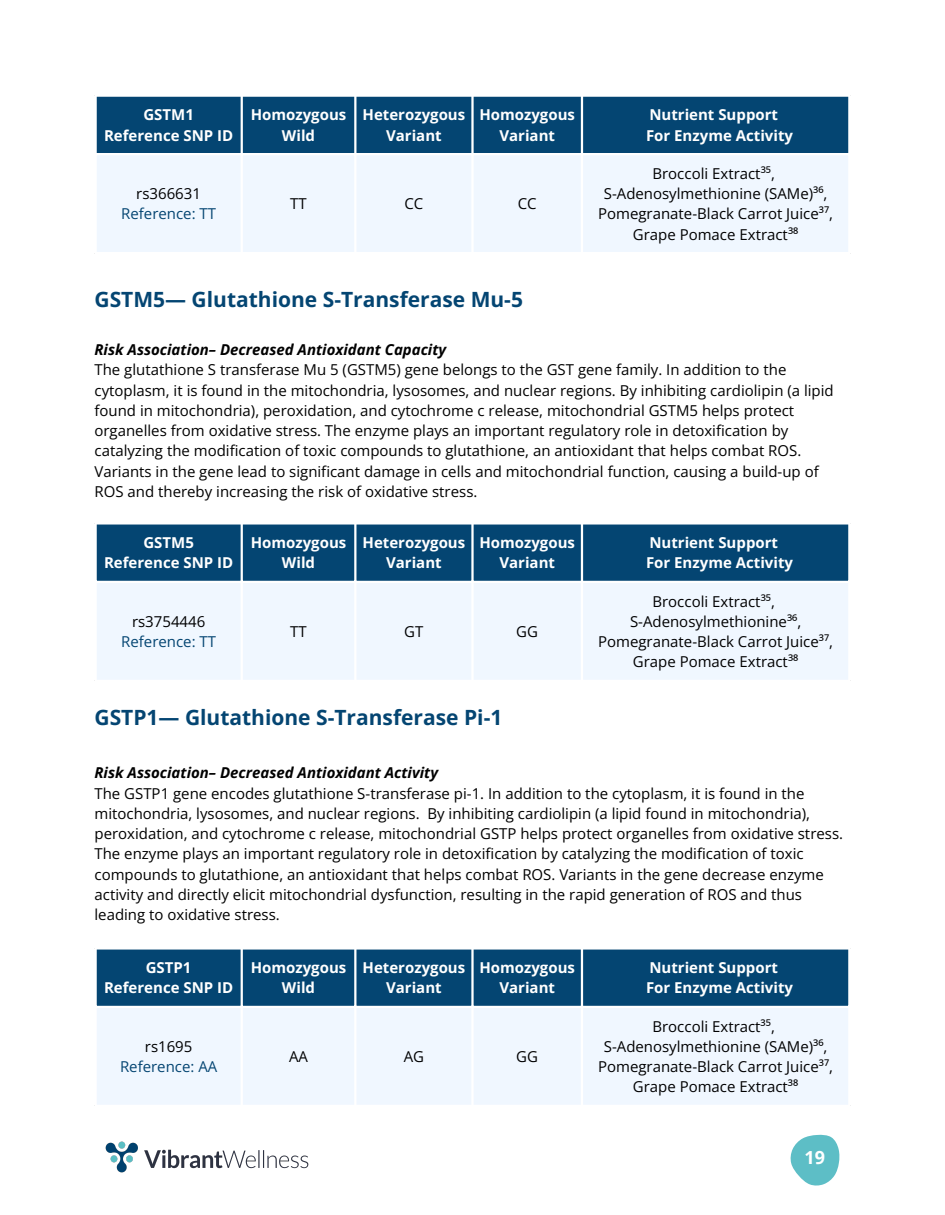
<style>
.page{position:relative;width:945px;height:1215px;background:#fff}
.page>*{position:absolute;margin:0;border:0;box-sizing:border-box;transform-origin:0 0}
.t1{font:700 21px "Open Sans";color:#044572}
.t2{font:700 18px "Open Sans";color:#fff}
.t3{font:15px/20.2px "Open Sans";color:#000;text-align:center}
.t4{font:700 15px/20.2px "Open Sans";color:#fff;text-align:center}
.t5{font:italic 700 15px "Open Sans";color:#000}
.t6{font:15px "Open Sans";color:#044572}
</style>
<div class="page">
<img style="left:105px;top:1142px;width:204px;height:30px">
<svg style="left:790px;top:1135px;width:49px;height:51px"></svg>
<div style="left:97px;top:97px;width:751px;height:56px;background:#044572"></div>
<div style="left:97px;top:155px;width:751px;height:97px;background:#f0f7ff"></div>
<hr style="left:241px;top:97px;width:2px;height:155px;background:#fff">
<hr style="left:354px;top:97px;width:2px;height:155px;background:#fff">
<hr style="left:471px;top:97px;width:3px;height:155px;background:#fff">
<hr style="left:581px;top:97px;width:2px;height:155px;background:#fff">
<div style="left:97px;top:525px;width:751px;height:56px;background:#044572"></div>
<div style="left:97px;top:583px;width:751px;height:97px;background:#f0f7ff"></div>
<hr style="left:241px;top:525px;width:2px;height:155px;background:#fff">
<hr style="left:354px;top:525px;width:2px;height:155px;background:#fff">
<hr style="left:471px;top:525px;width:3px;height:155px;background:#fff">
<hr style="left:581px;top:525px;width:2px;height:155px;background:#fff">
<div style="left:97px;top:950px;width:751px;height:56px;background:#044572"></div>
<div style="left:97px;top:1008px;width:751px;height:97px;background:#f0f7ff"></div>
<hr style="left:241px;top:950px;width:2px;height:155px;background:#fff">
<hr style="left:354px;top:950px;width:2px;height:155px;background:#fff">
<hr style="left:471px;top:950px;width:3px;height:155px;background:#fff">
<hr style="left:581px;top:950px;width:2px;height:155px;background:#fff">
<p class="t4" style="left:143px;top:104px;width:52px">GSTM1</p>
<p class="t4" style="left:104px;top:125px;width:131px">Reference SNP ID</p>
<p class="t3" style="left:136px;top:183px;width:66px">rs366631</p>
<p class="t6" style="left:121px;top:203px;width:96px">Reference: TT</p>
<p class="t4" style="left:251px;top:104px;width:97px">Homozygous</p>
<p class="t4" style="left:282px;top:125px;width:35px">Wild</p>
<p class="t4" style="left:363px;top:104px;width:104px">Heterozygous<br>Variant</p>
<p class="t4" style="left:479px;top:104px;width:97px">Homozygous</p>
<p class="t4" style="left:499px;top:125px;width:57px">Variant</p>
<p class="t3" style="left:290px;top:193px;width:18px">TT</p>
<p class="t3" style="left:404px;top:193px;width:20px">CC</p>
<p class="t3" style="left:518px;top:193px;width:20px">CC</p>
<p class="t4" style="left:649px;top:104px;width:130px">Nutrient Support</p>
<p class="t4" style="left:646px;top:125px;width:149px">For Enzyme Activity</p>
<h1 class="t3" style="left:652px;top:163px;width:124px">Broccoli Extract³⁵,</h1>
<p class="t3" style="left:598px;top:183px;width:237px">S-Adenosylmethionine (SAMe)³⁶,<br>Pomegranate-Black Carrot Juice³⁷,<br>Grape Pomace Extract³⁸</p>
<p class="t1" style="left:94px;top:284px;width:430px">GSTM5— Glutathione S-Transferase Mu-5</p>
<p class="t5" style="left:94px;top:339px;width:353px">Risk Association– Decreased Antioxidant Capacity</p>
<p class="t3" style="left:94px;top:359px;width:741px;text-align:left">The glutathione S transferase Mu 5 (GSTM5) gene belongs to the GST gene family. In addition to the cytoplasm, it is found in the mitochondria, lysosomes, and nuclear regions. By inhibiting cardiolipin (a lipid found in mitochondria), peroxidation, and cytochrome c release, mitochondrial GSTM5 helps protect organelles from oxidative stress. The enzyme plays an important regulatory role in detoxification by catalyzing the modification of toxic compounds to glutathione, an antioxidant that helps combat ROS.<br>Variants in the gene lead to significant damage in cells and mitochondrial function, causing a build-up of ROS and thereby increasing the risk of oxidative stress.</p>
<p class="t4" style="left:143px;top:532px;width:52px">GSTM5</p>
<p class="t4" style="left:104px;top:552px;width:131px">Reference SNP ID</p>
<p class="t4" style="left:649px;top:532px;width:130px">Nutrient Support</p>
<p class="t4" style="left:646px;top:552px;width:149px">For Enzyme Activity</p>
<p class="t4" style="left:251px;top:532px;width:97px">Homozygous</p>
<p class="t4" style="left:282px;top:552px;width:35px">Wild</p>
<p class="t4" style="left:363px;top:532px;width:104px">Heterozygous<br>Variant</p>
<p class="t4" style="left:479px;top:532px;width:97px">Homozygous</p>
<p class="t4" style="left:499px;top:552px;width:57px">Variant</p>
<p class="t3" style="left:132px;top:611px;width:75px">rs3754446</p>
<p class="t6" style="left:121px;top:631px;width:96px">Reference: TT</p>
<p class="t3" style="left:290px;top:621px;width:18px">TT</p>
<p class="t3" style="left:404px;top:621px;width:21px">GT</p>
<p class="t3" style="left:516px;top:621px;width:23px">GG</p>
<p class="t1" style="left:94px;top:703px;width:409px">GSTP1— Glutathione S-Transferase Pi-1</p>
<h1 class="t3" style="left:652px;top:591px;width:124px">Broccoli Extract³⁵,</h1>
<p class="t3" style="left:598px;top:611px;width:237px">S-Adenosylmethionine³⁶,<br>Pomegranate-Black Carrot Juice³⁷,<br>Grape Pomace Extract³⁸</p>
<p class="t5" style="left:94px;top:762px;width:345px">Risk Association– Decreased Antioxidant Activity</p>
<p class="t3" style="left:94px;top:783px;width:750px;text-align:left">The GSTP1 gene encodes glutathione S-transferase pi-1. In addition to the cytoplasm, it is found in the mitochondria, lysosomes, and nuclear regions. By inhibiting cardiolipin (a lipid found in mitochondria), peroxidation, and cytochrome c release, mitochondrial GSTP helps protect organelles from oxidative stress.<br>The enzyme plays an important regulatory role in detoxification by catalyzing the modification of toxic compounds to glutathione, an antioxidant that helps combat ROS. Variants in the gene decrease enzyme activity and directly elicit mitochondrial dysfunction, resulting in the rapid generation of ROS and thus leading to oxidative stress.</p>
<p class="t4" style="left:146px;top:957px;width:47px">GSTP1</p>
<p class="t4" style="left:104px;top:977px;width:131px">Reference SNP ID</p>
<p class="t4" style="left:649px;top:957px;width:130px">Nutrient Support</p>
<p class="t4" style="left:646px;top:977px;width:149px">For Enzyme Activity</p>
<p class="t4" style="left:251px;top:957px;width:97px">Homozygous</p>
<p class="t4" style="left:282px;top:977px;width:35px">Wild</p>
<p class="t4" style="left:363px;top:957px;width:104px">Heterozygous<br>Variant</p>
<p class="t4" style="left:479px;top:957px;width:97px">Homozygous</p>
<p class="t4" style="left:499px;top:977px;width:57px">Variant</p>
<p class="t3" style="left:145px;top:1036px;width:49px">rs1695</p>
<p class="t6" style="left:120px;top:1056px;width:99px">Reference: AA</p>
<p class="t3" style="left:289px;top:1046px;width:20px">AA</p>
<p class="t3" style="left:404px;top:1046px;width:22px">AG</p>
<p class="t3" style="left:516px;top:1046px;width:23px">GG</p>
<p class="t3" style="left:652px;top:1016px;width:124px">Broccoli Extract³⁵,</p>
<p class="t3" style="left:598px;top:1036px;width:237px">S-Adenosylmethionine (SAMe)³⁶,<br>Pomegranate-Black Carrot Juice³⁷,<br>Grape Pomace Extract³⁸</p>
<p class="t2" style="left:805px;top:1145px;width:22px">19</p>
</div>
